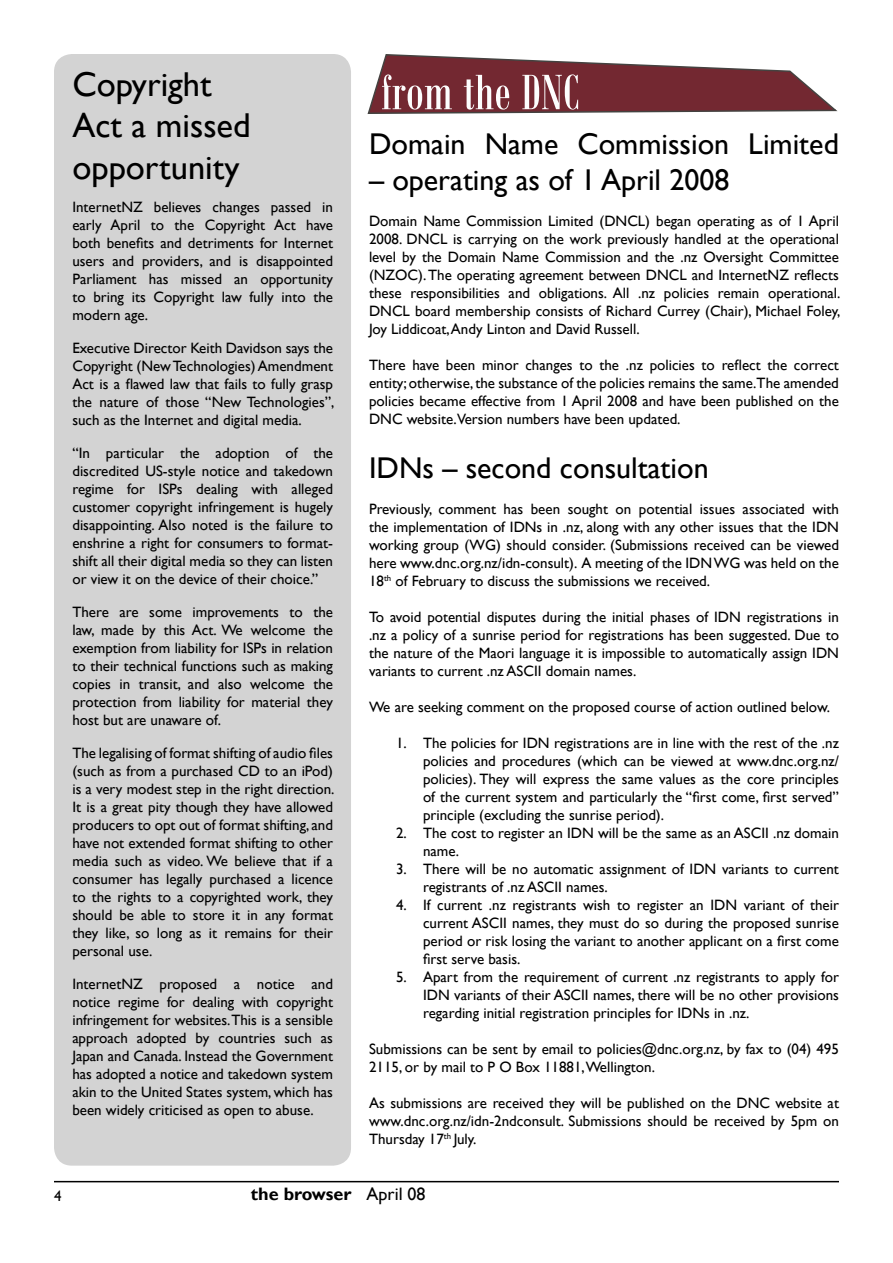
<style>
.page{position:relative;width:893px;height:1263px;background:#fff}
.page>*{position:absolute;margin:0;border:0;box-sizing:border-box;transform-origin:0 0}
.t1{font:54px "Bodoni MT Condensed";color:#fdfdfd}
.t2{font:34.5px/41.4px "Gill Sans";color:#000}
.t3{font:30px "Gill Sans";color:#000}
.t4{font:700 18px "Gill Sans";color:#000}
.t5{font:15px/18px "Gill Sans";color:#000;text-align:justify}
.s1{font-weight:400}
</style>
<div class="page">
<hr style="left:54px;top:1181px;width:785px;height:1px;background:#000">
<svg style="left:367px;top:54px;width:471px;height:60px"></svg>
<div style="left:54px;top:54px;width:297px;height:1112px;background:#d3d3d3"></div>
<h2 class="t2" style="left:72px;top:64px;width:180px">Copyright<br>Act a missed opportunity</h2>
<p class="t5" style="left:72px;top:198px;width:262px">InternetNZ believes changes passed in early April to the Copyright Act have both benefits and detriments for Internet users and providers, and is disappointed Parliament has missed an opportunity to bring its Copyright law fully into the modern age.</p>
<p class="t5" style="left:72px;top:339px;width:264px">Executive Director Keith Davidson says the Copyright (New Technologies) Amendment Act is a flawed law that fails to fully grasp the nature of those “New Technologies”, such as the Internet and digital media.</p>
<p class="t5" style="left:72px;top:444px;width:262px">“In particular the adoption of the discredited US-style notice and takedown regime for ISPs dealing with alleged customer copyright infringement is hugely disappointing. Also noted is the failure to enshrine a right for consumers to format&shy;shift all their digital media so they can listen or view it on the device of their choice.”</p>
<p class="t5" style="left:72px;top:603px;width:262px">There are some improvements to the law, made by this Act. We welcome the exemption from liability for ISPs in relation to their technical functions such as making copies in transit, and also welcome the protection from liability for material they host but are unaware of.</p>
<p class="t5" style="left:72px;top:744px;width:264px">The legalising of format shifting of audio files (such as from a purchased CD to an iPod) is a very modest step in the right direction.<br>It is a great pity though they have allowed producers to opt out of format shifting, and have not extended format shifting to other media such as video. We believe that if a consumer has legally purchased a licence to the rights to a copyrighted work, they should be able to store it in any format they like, so long as it remains for their personal use.</p>
<p class="t5" style="left:72px;top:975px;width:262px">InternetNZ proposed a notice and notice regime for dealing with copyright infringement for websites. This is a sensible approach adopted by countries such as Japan and Canada. Instead the Government has adopted a notice and takedown system akin to the United States system, which has been widely criticised as open to abuse.</p>
<h1 class="t1" style="left:381px;top:60px;width:199px">from the DNC</h1>
<h3 class="t3" style="left:369px;top:127px;width:471px">Domain Name Commission Limited</h3>
<h3 class="t3" style="left:369px;top:163px;width:362px">– operating as of 1 April 2008</h3>
<p class="t5" style="left:369px;top:212px;width:473px">Domain Name Commission Limited (DNCL) began operating as of 1 April 2008. DNCL is carrying on the work previously handled at the operational level by the Domain Name Commission and the .nz Oversight Committee (NZOC). The operating agreement between DNCL and InternetNZ reflects these responsibilities and obligations. All .nz policies remain operational.<br>DNCL board membership consists of Richard Currey (Chair), Michael Foley, Joy Liddicoat, Andy Linton and David Russell.</p>
<p class="t5" style="left:369px;top:356px;width:471px">There have been minor changes to the .nz policies to reflect the correct entity; otherwise, the substance of the policies remains the same.The amended policies became effective from 1 April 2008 and have been published on the DNC website.Version numbers have been updated.</p>
<h3 class="t3" style="left:369px;top:451px;width:341px">IDNs – second consultation</h3>
<p class="t5" style="left:369px;top:500px;width:471px">Previously, comment has been sought on potential issues associated with the implementation of IDNs in .nz, along with any other issues that the IDN working group (WG) should consider. (Submissions received can be viewed here www.dnc.org.nz/idn-consult). A meeting of the IDN WG was held on the 18<sup>th</sup> of February to discuss the submissions we received.</p>
<p class="t5" style="left:369px;top:608px;width:471px">To avoid potential disputes during the initial phases of IDN registrations in .nz a policy of a sunrise period for registrations has been suggested. Due to the nature of the Maori language it is impossible to automatically assign IDN variants to current .nz ASCII domain names.</p>
<p class="t5" style="left:369px;top:698px;width:463px">We are seeking comment on the proposed course of action outlined below.</p>
<p class="t5" style="left:423px;top:734px;width:417px;text-indent:-27px">1. The policies for IDN registrations are in line with the rest of the .nz policies and procedures (which can be viewed at www.dnc.org.nz/ policies). They will express the same values as the core principles of the current system and particularly the “first come, first served” principle (excluding the sunrise period).</p>
<p class="t5" style="left:423px;top:824px;width:417px;text-indent:-27px">2. The cost to register an IDN will be the same as an ASCII .nz domain name.</p>
<p class="t5" style="left:423px;top:860px;width:417px;text-indent:-27px">3. There will be no automatic assignment of IDN variants to current registrants of .nz ASCII names.</p>
<p class="t5" style="left:423px;top:896px;width:417px;text-indent:-27px">4. If current .nz registrants wish to register an IDN variant of their current ASCII names, they must do so during the proposed sunrise period or risk losing the variant to another applicant on a first come first serve basis.</p>
<p class="t5" style="left:423px;top:968px;width:417px;text-indent:-27px">5. Apart from the requirement of current .nz registrants to apply for IDN variants of their ASCII names, there will be no other provisions regarding initial registration principles for IDNs in .nz.</p>
<p class="t5" style="left:369px;top:1040px;width:471px">Submissions can be sent by email to policies@dnc.org.nz, by fax to (04) 495<br>2115, or by mail to P O Box 11881,Wellington.</p>
<p class="t5" style="left:369px;top:1094px;width:471px">As submissions are received they will be published on the DNC website at www.dnc.org.nz/idn-2ndconsult. Submissions should be received by 5pm on Thursday 17<sup>th</sup> July.</p>
<p class="t5" style="left:54px;top:1187px;width:9px">4</p>
<p class="t4" style="left:251px;top:1183px;width:176px">the browser <span class="s1">April 08</span></p>
</div>
